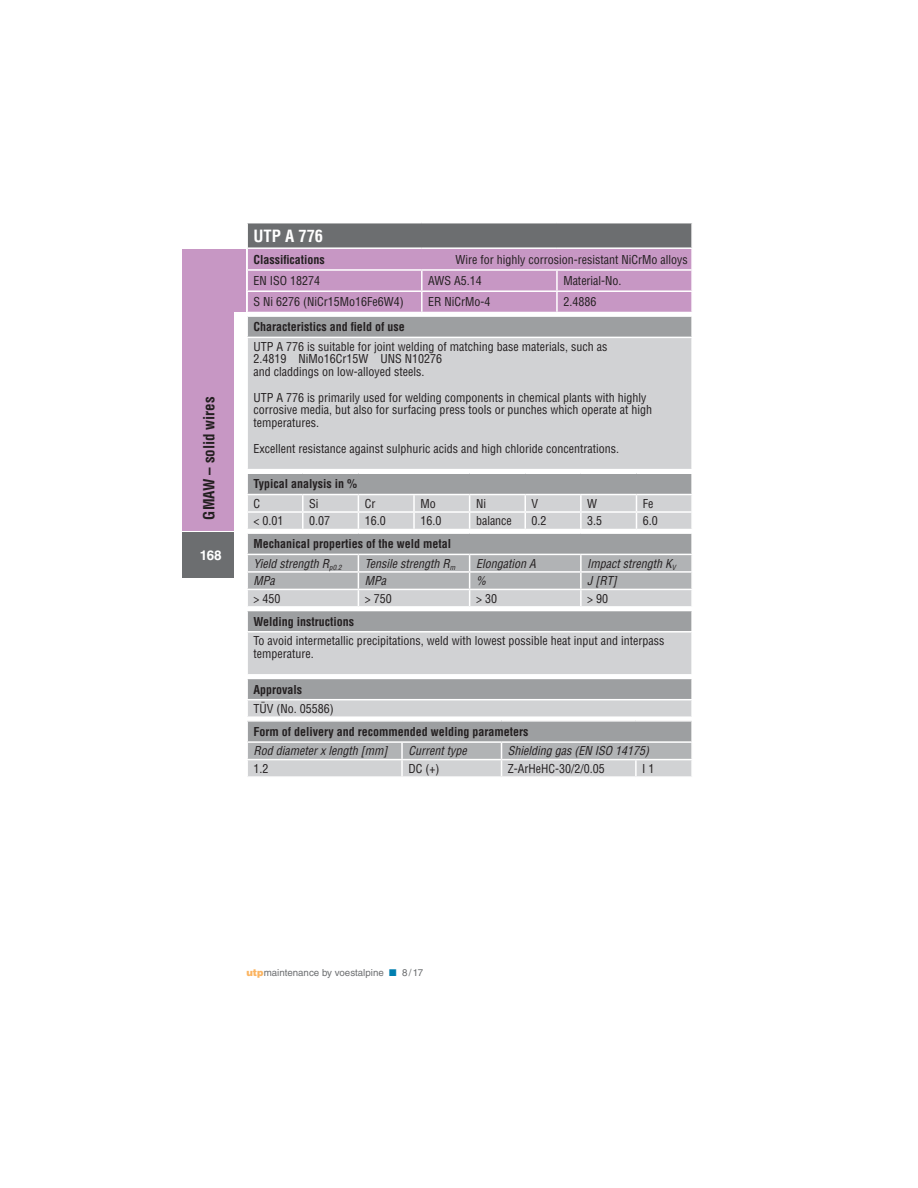
<style>
.page{position:relative;width:918px;height:1188px;background:#fff}
.page>*{position:absolute;margin:0;border:0;box-sizing:border-box;transform-origin:0 0}
.t1{font:700 condensed 16.5px "Helvetica LT Std";color:#fff}
.t2{font:700 condensed 15px "Helvetica LT Std";color:#231f20}
.t3{font:700 13.5px "Helvetica LT Std";color:#fff}
.t4{font:condensed 12px/12.8px "Helvetica LT Std";color:#231f20}
.t5{font:700 condensed 12px/19.4px "Helvetica LT Std";color:#231f20}
.t6{font:italic condensed 12px "Helvetica LT Std";color:#231f20}
.t7{font:9.75px "Helvetica LT Std";color:#6c6e70}
.s1{font-weight:400;font-style:italic}
.s2{font-weight:900;color:#fbb461}
</style>
<div class="page">
<svg style="left:247px;top:223px;width:445px;height:89px;background:#b292b1"></svg>
<hr style="left:246px;top:292px;width:2px;height:20px;background:#fff">
<hr style="left:691px;top:292px;width:2px;height:20px;background:#fff">
<div style="left:247px;top:316px;width:445px;height:21px;background:#9d9fa1"></div>
<div style="left:247px;top:337px;width:445px;height:133px;background:#d1d2d4"></div>
<hr style="left:691px;top:317px;width:2px;height:20px;background:#fff">
<hr style="left:691px;top:338px;width:2px;height:131px;background:#fff">
<hr style="left:246px;top:469px;width:447px;height:1px;background:#fff">
<hr style="left:246px;top:315px;width:447px;height:2px;background:#fff">
<hr style="left:246px;top:317px;width:2px;height:20px;background:#fff">
<hr style="left:246px;top:337px;width:447px;height:1px;background:#fff">
<hr style="left:246px;top:338px;width:2px;height:131px;background:#fff">
<div style="left:247px;top:473px;width:445px;height:22px;background:#9d9fa1"></div>
<hr style="left:691px;top:474px;width:2px;height:20px;background:#fff">
<hr style="left:246px;top:473px;width:57px;height:1px;background:#fff">
<hr style="left:246px;top:474px;width:2px;height:20px;background:#fff">
<hr style="left:303px;top:473px;width:55px;height:1px;background:#fff">
<hr style="left:358px;top:473px;width:56px;height:1px;background:#fff">
<hr style="left:414px;top:473px;width:56px;height:1px;background:#fff">
<hr style="left:470px;top:473px;width:55px;height:1px;background:#fff">
<hr style="left:525px;top:473px;width:56px;height:1px;background:#fff">
<hr style="left:581px;top:473px;width:55px;height:1px;background:#fff">
<hr style="left:636px;top:473px;width:57px;height:1px;background:#fff">
<hr style="left:246px;top:494px;width:57px;height:1px;background:#fff">
<svg style="left:247px;top:495px;width:445px;height:34px;background:#d2d3d5"></svg>
<hr style="left:303px;top:494px;width:55px;height:1px;background:#fff">
<hr style="left:358px;top:494px;width:56px;height:1px;background:#fff">
<hr style="left:414px;top:494px;width:56px;height:1px;background:#fff">
<hr style="left:470px;top:494px;width:55px;height:1px;background:#fff">
<hr style="left:525px;top:494px;width:56px;height:1px;background:#fff">
<hr style="left:581px;top:494px;width:55px;height:1px;background:#fff">
<hr style="left:636px;top:494px;width:57px;height:1px;background:#fff">
<hr style="left:246px;top:511px;width:57px;height:2px;background:#fff">
<hr style="left:303px;top:511px;width:55px;height:2px;background:#fff">
<hr style="left:358px;top:511px;width:56px;height:2px;background:#fff">
<hr style="left:414px;top:511px;width:56px;height:2px;background:#fff">
<hr style="left:470px;top:511px;width:55px;height:2px;background:#fff">
<hr style="left:525px;top:511px;width:56px;height:2px;background:#fff">
<hr style="left:581px;top:511px;width:55px;height:2px;background:#fff">
<hr style="left:636px;top:511px;width:57px;height:2px;background:#fff">
<div style="left:247px;top:533px;width:445px;height:21px;background:#9d9fa1"></div>
<hr style="left:246px;top:534px;width:2px;height:20px;background:#fff">
<hr style="left:691px;top:534px;width:2px;height:20px;background:#fff">
<hr style="left:246px;top:532px;width:112px;height:2px;background:#fff">
<hr style="left:358px;top:532px;width:112px;height:2px;background:#fff">
<hr style="left:470px;top:532px;width:111px;height:2px;background:#fff">
<hr style="left:581px;top:532px;width:112px;height:2px;background:#fff">
<svg style="left:247px;top:554px;width:445px;height:53px;background:#c2c4c5"></svg>
<hr style="left:581px;top:589px;width:112px;height:1px;background:#fff">
<div style="left:247px;top:611px;width:445px;height:21px;background:#9d9fa1"></div>
<div style="left:247px;top:632px;width:445px;height:43px;background:#d1d2d4"></div>
<hr style="left:246px;top:631px;width:447px;height:2px;background:#fff">
<hr style="left:246px;top:633px;width:2px;height:41px;background:#fff">
<hr style="left:691px;top:633px;width:2px;height:41px;background:#fff">
<hr style="left:246px;top:674px;width:447px;height:2px;background:#fff">
<hr style="left:246px;top:611px;width:2px;height:20px;background:#fff">
<hr style="left:691px;top:611px;width:2px;height:20px;background:#fff">
<div style="left:247px;top:678px;width:445px;height:22px;background:#9d9fa1"></div>
<div style="left:247px;top:700px;width:445px;height:17px;background:#d1d2d4"></div>
<hr style="left:246px;top:699px;width:447px;height:1px;background:#fff">
<svg style="left:247px;top:700px;width:1px;height:16px"></svg>
<svg style="left:691px;top:700px;width:1px;height:16px"></svg>
<hr style="left:246px;top:716px;width:447px;height:2px;background:#fff">
<hr style="left:246px;top:678px;width:447px;height:1px;background:#fff">
<hr style="left:246px;top:679px;width:2px;height:20px;background:#fff">
<hr style="left:691px;top:679px;width:2px;height:20px;background:#fff">
<svg style="left:247px;top:722px;width:445px;height:55px;background:#b8babc"></svg>
<div style="left:183px;top:532px;width:51px;height:46px;background:#6c6e70"></div>
<div style="left:183px;top:249px;width:51px;height:281px;background:#c797c4"></div>
<div style="left:183px;top:249px;width:63px;height:63px;background:#c797c4"></div>
<p class="t2" style="left:203px;top:520px;width:125px;rotate:-90deg">GMAW – solid wires</p>
<p class="t3" style="left:200px;top:547px;width:24px">168</p>
<h1 class="t1" style="left:254px;top:229px;width:71px">UTP A 776</h1>
<p class="t5" style="left:254px;top:251px;width:73px">Classifications</p>
<p class="t4" style="left:456px;top:253px;width:234px">Wire for highly corrosion-resistant NiCrMo alloys</p>
<p class="t4" style="left:254px;top:274px;width:68px">EN ISO 18274</p>
<p class="t4" style="left:428px;top:274px;width:55px">AWS A5.14</p>
<p class="t4" style="left:563px;top:274px;width:60px">Material-No.</p>
<p class="t4" style="left:254px;top:296px;width:152px">S Ni 6276 (NiCr15Mo16Fe6W4)</p>
<p class="t4" style="left:428px;top:296px;width:64px">ER NiCrMo-4</p>
<p class="t4" style="left:563px;top:296px;width:34px">2.4886</p>
<p class="t5" style="left:254px;top:318px;width:153px">Characteristics and field of use</p>
<p class="t4" style="left:254px;top:340px;width:355px">UTP A 776 is suitable for joint welding of matching base materials, such as<br>2.4819 NiMo16Cr15W UNS N10276<br>and claddings on low-alloyed steels.</p>
<p class="t4" style="left:254px;top:391px;width:400px">UTP A 776 is primarily used for welding components in chemical plants with highly corrosive media, but also for surfacing press tools or punches which operate at high temperatures.</p>
<p class="t4" style="left:254px;top:442px;width:367px">Excellent resistance against sulphuric acids and high chloride concentrations.</p>
<p class="t5" style="left:254px;top:475px;width:105px">Typical analysis in %</p>
<p class="t4" style="left:254px;top:497px;width:8px">C</p>
<p class="t4" style="left:309px;top:497px;width:11px">Si</p>
<p class="t4" style="left:365px;top:497px;width:12px">Cr</p>
<p class="t4" style="left:420px;top:497px;width:17px">Mo</p>
<p class="t4" style="left:476px;top:497px;width:11px">Ni</p>
<p class="t4" style="left:532px;top:497px;width:8px">V</p>
<p class="t4" style="left:587px;top:497px;width:11px">W</p>
<p class="t4" style="left:643px;top:497px;width:12px">Fe</p>
<p class="t4" style="left:254px;top:515px;width:31px">&lt; 0.01</p>
<p class="t4" style="left:309px;top:515px;width:22px">0.07</p>
<p class="t4" style="left:365px;top:515px;width:22px">16.0</p>
<p class="t4" style="left:420px;top:515px;width:22px">16.0</p>
<p class="t4" style="left:476px;top:515px;width:37px">balance</p>
<p class="t4" style="left:532px;top:515px;width:16px">0.2</p>
<p class="t4" style="left:587px;top:515px;width:16px">3.5</p>
<p class="t4" style="left:643px;top:515px;width:16px">6.0</p>
<p class="t5" style="left:254px;top:535px;width:199px">Mechanical properties of the weld metal<br><span class="s1">Yield strength R</span><sub>p0.2</sub></p>
<p class="t6" style="left:365px;top:558px;width:92px">Tensile strength R<sub>m</sub></p>
<p class="t6" style="left:476px;top:558px;width:61px">Elongation A</p>
<p class="t6" style="left:587px;top:558px;width:90px">Impact strength K<sub>V</sub></p>
<p class="t6" style="left:254px;top:576px;width:23px">MPa</p>
<p class="t6" style="left:365px;top:576px;width:23px">MPa</p>
<p class="t6" style="left:476px;top:576px;width:11px">%</p>
<p class="t6" style="left:587px;top:576px;width:31px">J [RT]</p>
<p class="t4" style="left:254px;top:592px;width:28px">&gt; 450</p>
<p class="t4" style="left:365px;top:592px;width:28px">&gt; 750</p>
<p class="t4" style="left:476px;top:592px;width:22px">&gt; 30</p>
<p class="t4" style="left:587px;top:592px;width:22px">&gt; 90</p>
<p class="t5" style="left:254px;top:613px;width:102px">Welding instructions</p>
<p class="t4" style="left:254px;top:634px;width:412px">To avoid intermetallic precipitations, weld with lowest possible heat input and interpass temperature.</p>
<p class="t5" style="left:254px;top:681px;width:50px">Approvals</p>
<p class="t4" style="left:254px;top:702px;width:82px">TÜV (No. 05586)</p>
<p class="t5" style="left:254px;top:723px;width:276px">Form of delivery and recommended welding parameters</p>
<p class="t6" style="left:254px;top:746px;width:135px">Rod diameter x length [mm]</p>
<p class="t6" style="left:408px;top:746px;width:60px">Current type</p>
<p class="t6" style="left:508px;top:746px;width:143px">Shielding gas (EN ISO 14175)</p>
<p class="t4" style="left:254px;top:762px;width:16px">1.2</p>
<p class="t4" style="left:408px;top:762px;width:32px">DC (+)</p>
<p class="t4" style="left:508px;top:762px;width:98px">Z-ArHeHC-30/2/0.05</p>
<p class="t4" style="left:642px;top:762px;width:14px">I 1</p>
<p class="t7" style="left:246px;top:968px;width:139px"><span class="s2">utp</span>maintenance by voestalpine</p>
<p class="t7" style="left:402px;top:968px;width:23px">8 / 17</p>
</div>
